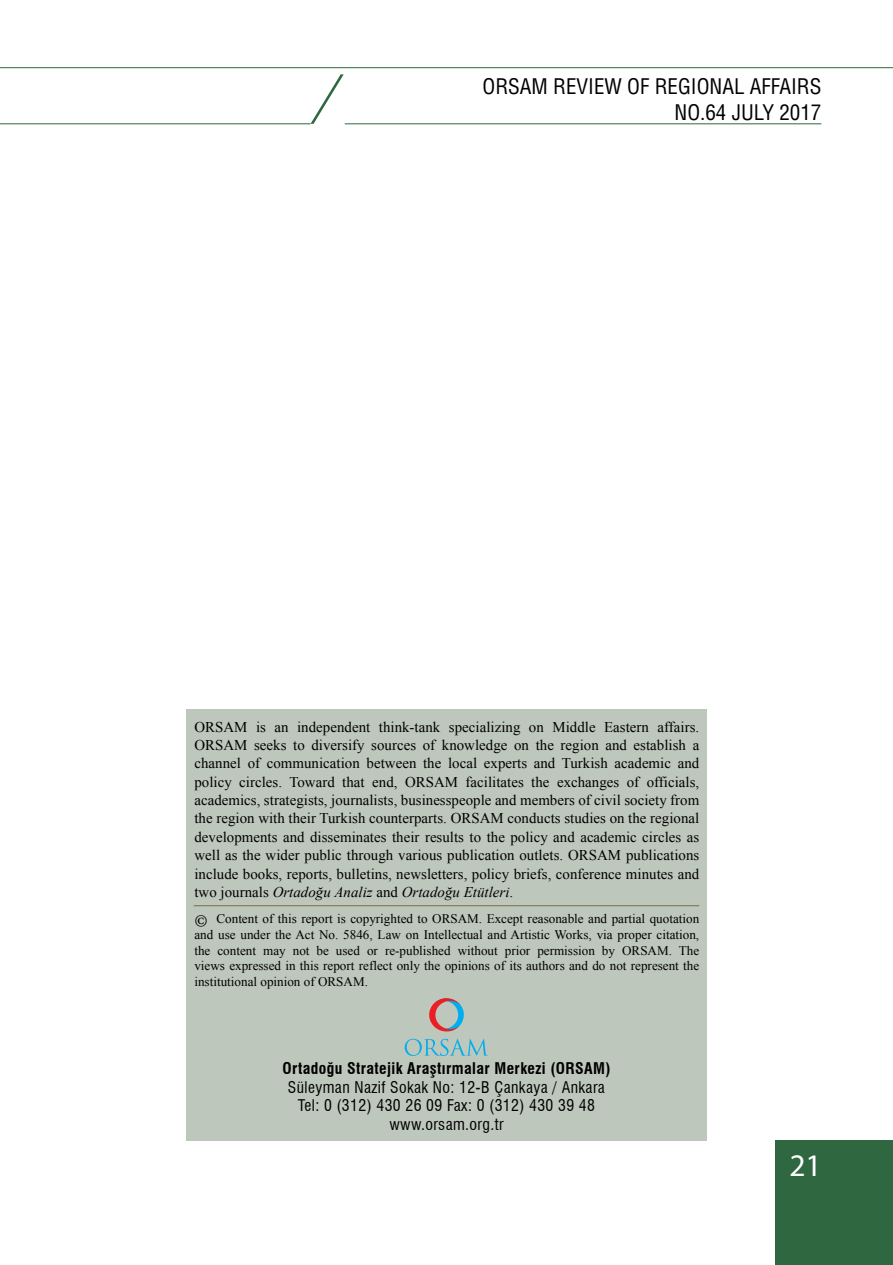
<style>
.page{position:relative;width:893px;height:1265px;background:#fff}
.page>*{position:absolute;margin:0;border:0;box-sizing:border-box;transform-origin:0 0}
.t1{font:31.5px "Myriad Pro";color:#fff}
.t2{font:condensed 21px/25.2px "Helvetica LT Std";color:#000;text-align:right}
.t3{font:condensed 15.75px/18.9px "Swiss 721 BT";letter-spacing:.025em;color:#000;text-align:center}
.t4{font:700 condensed 15.75px "Swiss 721 BT";letter-spacing:.025em;color:#000}
.t5{font:14.88px/18.4px "Times New Roman";letter-spacing:.005em;color:#000;text-align:justify}
.t6{font:13.12px/15.8px "Times New Roman";color:#000;text-align:justify}
.s1{font-style:italic}
.s2{font-family:"Minion Pro";font-size:18.9px}
</style>
<div class="page">
<hr style="left:0;top:123px;width:311px;height:1px;background:#2f6740">
<hr style="left:0;top:67px;width:893px;height:1px;background:#2f6740">
<svg style="left:311px;top:74px;width:33px;height:50px"></svg>
<hr style="left:345px;top:123px;width:476px;height:1px;background:#2f6740">
<div style="left:775px;top:1140px;width:118px;height:125px;background:#2f6740"></div>
<div style="left:186px;top:709px;width:521px;height:432px;background:#bec7bb"></div>
<svg style="left:405px;top:1039px;width:83px;height:17px"></svg>
<svg style="left:429px;top:998px;width:35px;height:33px"></svg>
<hr style="left:194px;top:905px;width:505px;height:1px;background:#766b45">
<h2 class="t2" style="left:483px;top:74px;width:340px">ORSAM REVIEW OF REGIONAL AFFAIRS<br>No.64 july 2017</h2>
<p class="t5" style="left:194px;top:717px;width:506px">ORSAM is an independent think-tank specializing on Middle Eastern affairs.<br>ORSAM seeks to diversify sources of knowledge on the region and establish a channel of communication between the local experts and Turkish academic and policy circles. Toward that end, ORSAM facilitates the exchanges of officials, academics, strategists, journalists, businesspeople and members of civil society from the region with their Turkish counterparts. ORSAM conducts studies on the regional developments and disseminates their results to the policy and academic circles as well as the wider public through various publication outlets. ORSAM publications include books, reports, bulletins, newsletters, policy briefs, conference minutes and two journals <span class="s1">Ortadoğu Analiz</span> and <span class="s1">Ortadoğu Etütleri</span>.</p>
<p class="t6" style="left:194px;top:911px;width:506px"><span class="s2">©</span> Content of this report is copyrighted to ORSAM. Except reasonable and partial quotation and use under the Act No. 5846, Law on Intellectual and Artistic Works, via proper citation, the content may not be used or re-published without prior permission by ORSAM. The views expressed in this report reflect only the opinions of its authors and do not represent the institutional opinion of ORSAM.</p>
<p class="t4" style="left:282px;top:1058px;width:330px">Ortadoğu Stratejik Araştırmalar Merkezi (ORSAM)</p>
<p class="t3" style="left:288px;top:1077px;width:319px">Süleyman Nazif Sokak No: 12-B Çankaya / Ankara<br>Tel: 0 (312) 430 26 09 Fax: 0 (312) 430 39 48 www.orsam.org.tr</p>
<h1 class="t1" style="left:789px;top:1148px;width:34px">21</h1>
</div>
